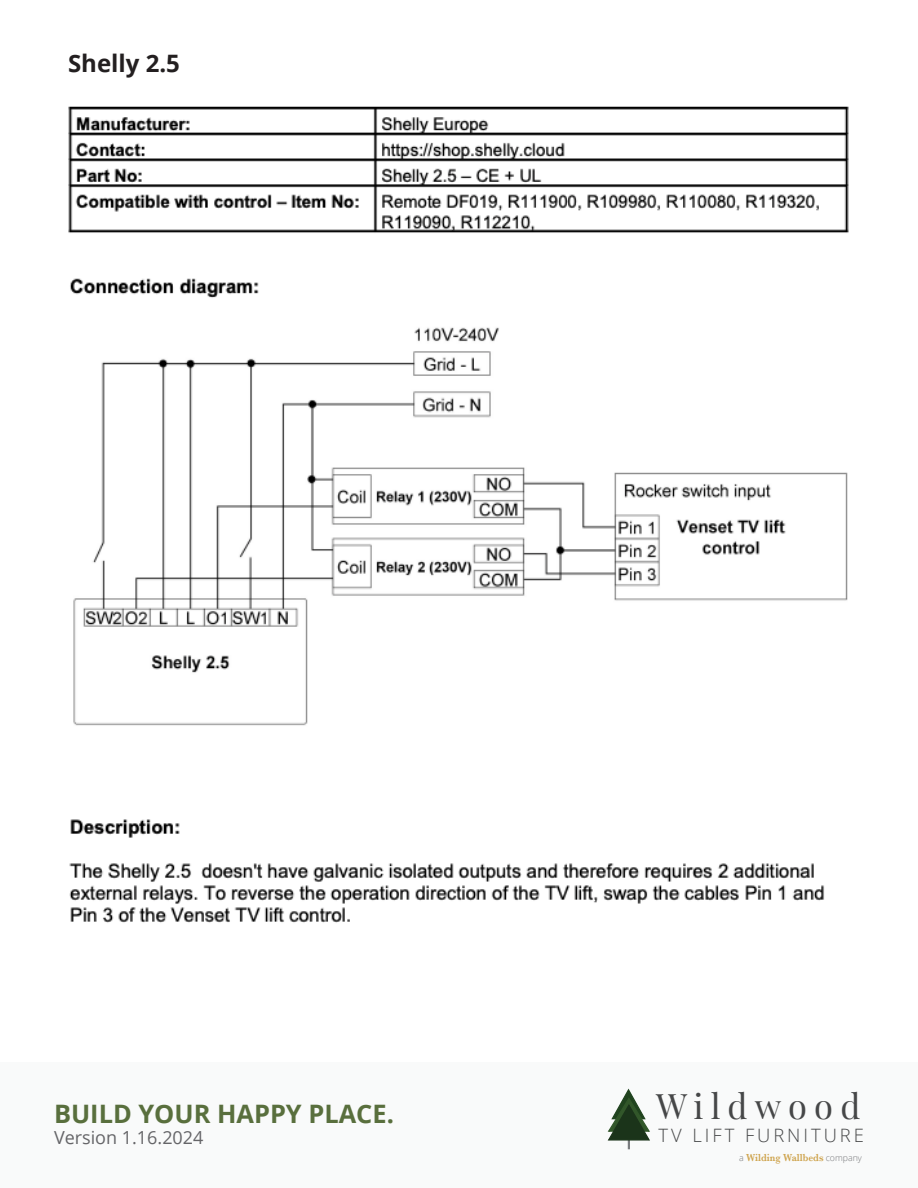
<style>
.page{position:relative;width:918px;height:1188px;background:#fff}
.page>*{position:absolute;margin:0;border:0;box-sizing:border-box;transform-origin:0 0}
.t1{font:34.35px "Playfair Display";letter-spacing:.21em;color:#464748}
.t2{font:700 25.35px "Open Sans";color:#596f3d}
.t3{font:700 24px "Open Sans";color:#231f20}
.t4{font:300 18.45px "Open Sans";letter-spacing:.16em;color:#464748}
.t5{font:18px "Open Sans";color:#656568}
.t6{font:600 10.65px "Baskerville";color:#cea34c;scale:.89 1}
.s1{font-family:"Open Sans";font-weight:300;font-size:8.85px;color:#757679}
</style>
<div class="page">
<div style="left:0;top:1063px;width:918px;height:125px;background:#f9fafa"></div>
<svg style="left:607px;top:1088px;width:43px;height:61px"></svg>
<img style="left:68px;top:106px;width:781px;height:817px">
<p class="t3" style="left:68px;top:47px;width:113px">Shelly 2.5</p>
<h2 class="t2" style="left:54px;top:1096px;width:341px">BUILD YOUR HAPPY PLACE.</h2>
<h3 class="t5" style="left:54px;top:1125px;width:151px">Version 1.16.2024</h3>
<h1 class="t1" style="left:656px;top:1079px;width:206px">Wildwood</h1>
<h3 class="t4" style="left:659px;top:1123px;width:207px">TV LIFT FURNITURE</h3>
<p class="t6" style="left:739px;top:1150px;width:139px"><span class="s1">a</span> Wilding Wallbeds <span class="s1">company</span></p>
</div>
